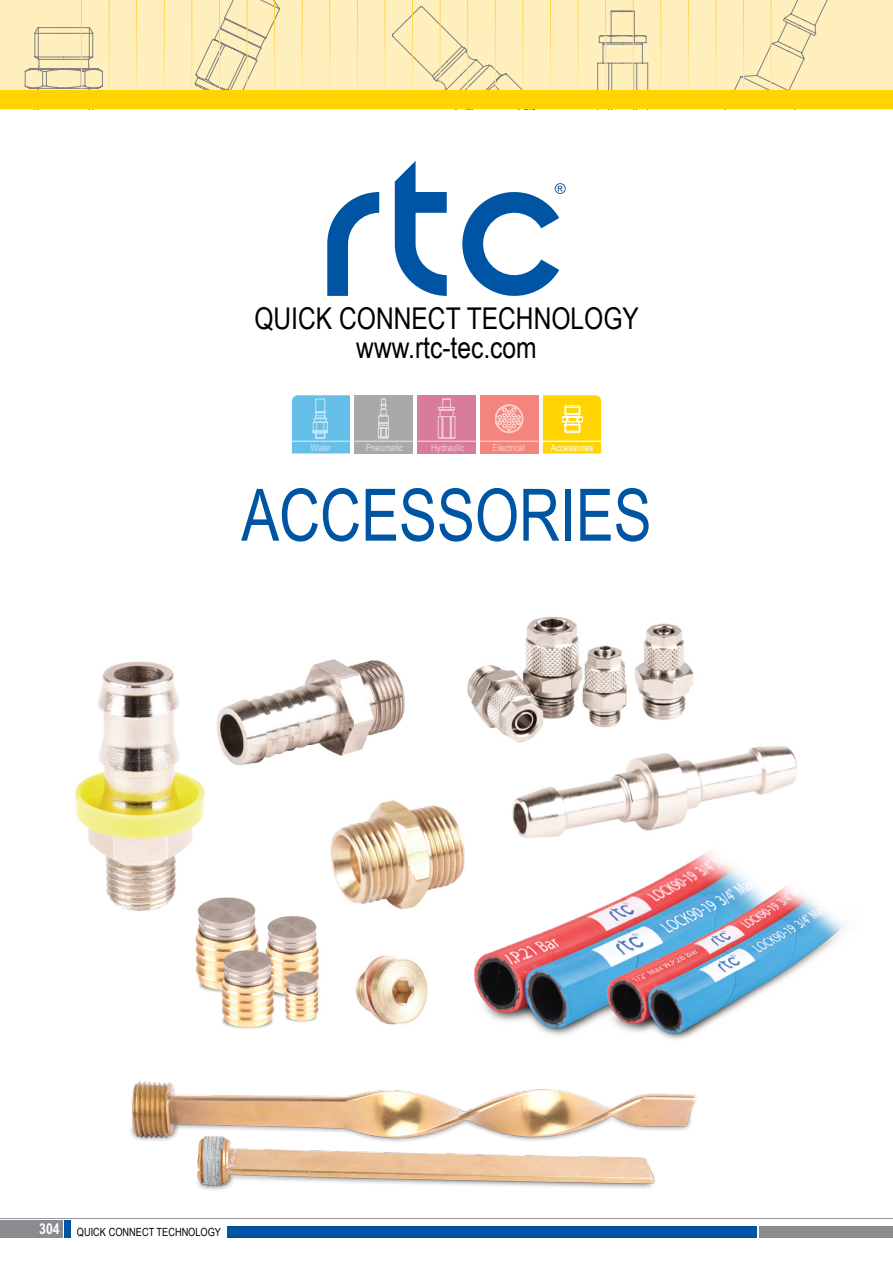
<style>
.page{position:relative;width:893px;height:1263px;background:#fff}
.page>*{position:absolute;margin:0;border:0;box-sizing:border-box;transform-origin:0 0}
.t1{font:72.3px "Arial Narrow";color:#0054a4;scale:.96 1}
.t2{font:30px "Arial Narrow";color:#000}
.t3{font:11.25px "Arial Narrow";color:#000}
.t4{font:9.6px "Arial Narrow";color:#fff}
</style>
<div class="page">
<img style="left:512px;top:746px;width:285px;height:85px">
<img style="left:473px;top:831px;width:371px;height:209px">
<div style="left:0;top:0;width:893px;height:109px;background:#ffefbd"></div>
<svg style="left:771px;top:0;width:57px;height:91px"></svg>
<svg style="left:25px;top:27px;width:56px;height:64px"></svg>
<div style="left:355px;top:395px;width:58px;height:58px;background:#a9a9ab"></div>
<div style="left:417px;top:395px;width:59px;height:58px;background:#d97c99"></div>
<div style="left:480px;top:395px;width:58px;height:58px;background:#f4857c"></div>
<svg style="left:292px;top:395px;width:58px;height:58px;background:#6ec2e9"></svg>
<svg style="left:378px;top:399px;width:11px;height:40px"></svg>
<svg style="left:438px;top:399px;width:17px;height:40px"></svg>
<svg style="left:495px;top:405px;width:28px;height:28px"></svg>
<svg style="left:543px;top:395px;width:58px;height:58px;background:#ffd717"></svg>
<hr style="left:292px;top:441px;width:58px;height:1px;background:#fff">
<hr style="left:355px;top:441px;width:58px;height:1px;background:#fff">
<hr style="left:417px;top:441px;width:59px;height:1px;background:#fff">
<hr style="left:480px;top:441px;width:58px;height:1px;background:#fff">
<hr style="left:543px;top:441px;width:58px;height:1px;background:#fff">
<svg style="left:395px;top:161px;width:52px;height:135px"></svg>
<svg style="left:327px;top:192px;width:52px;height:104px"></svg>
<svg style="left:462px;top:183px;width:104px;height:113px"></svg>
<img style="left:75px;top:661px;width:130px;height:250px">
<img style="left:467px;top:616px;width:233px;height:132px">
<img style="left:330px;top:800px;width:135px;height:110px">
<img style="left:356px;top:955px;width:72px;height:70px">
<img style="left:216px;top:659px;width:189px;height:107px">
<img style="left:183px;top:887px;width:153px;height:142px">
<div style="left:0;top:1220px;width:63px;height:17px;background:#8b8a8e"></div>
<div style="left:760px;top:1226px;width:133px;height:11px;background:#8b8a8e"></div>
<div style="left:227px;top:1226px;width:530px;height:11px;background:#0054a4"></div>
<div style="left:64px;top:1220px;width:7px;height:17px;background:#0054a4"></div>
<hr style="left:0;top:1218px;width:893px;height:1px;background:#97979b">
<svg style="left:81px;top:0;width:690px;height:91px"></svg>
<div style="left:880px;top:90px;width:13px;height:19px;background:#ffd400"></div>
<div style="left:0;top:91px;width:893px;height:18px;background:#ffd400"></div>
<img style="left:130px;top:1081px;width:567px;height:109px">
<h2 class="t2" style="left:254px;top:301px;width:386px">QUICK CONNECT TECHNOLOGY</h2>
<h2 class="t2" style="left:356px;top:330px;width:182px">www.rtc-tec.com</h2>
<p class="t4" style="left:311px;top:442px;width:22px">Water</p>
<p class="t4" style="left:366px;top:442px;width:39px">Pneumatic</p>
<p class="t4" style="left:431px;top:442px;width:34px">Hydraulic</p>
<p class="t4" style="left:493px;top:442px;width:33px">Electrical</p>
<p class="t4" style="left:551px;top:442px;width:44px">Accessories</p>
<h1 class="t1" style="left:241px;top:474px;width:429px">ACCESSORIES</h1>
<p class="t3" style="left:39px;top:1226px;width:183px"><sup>304</sup> QUICK CONNECT TECHNOLOGY</p>
</div>
